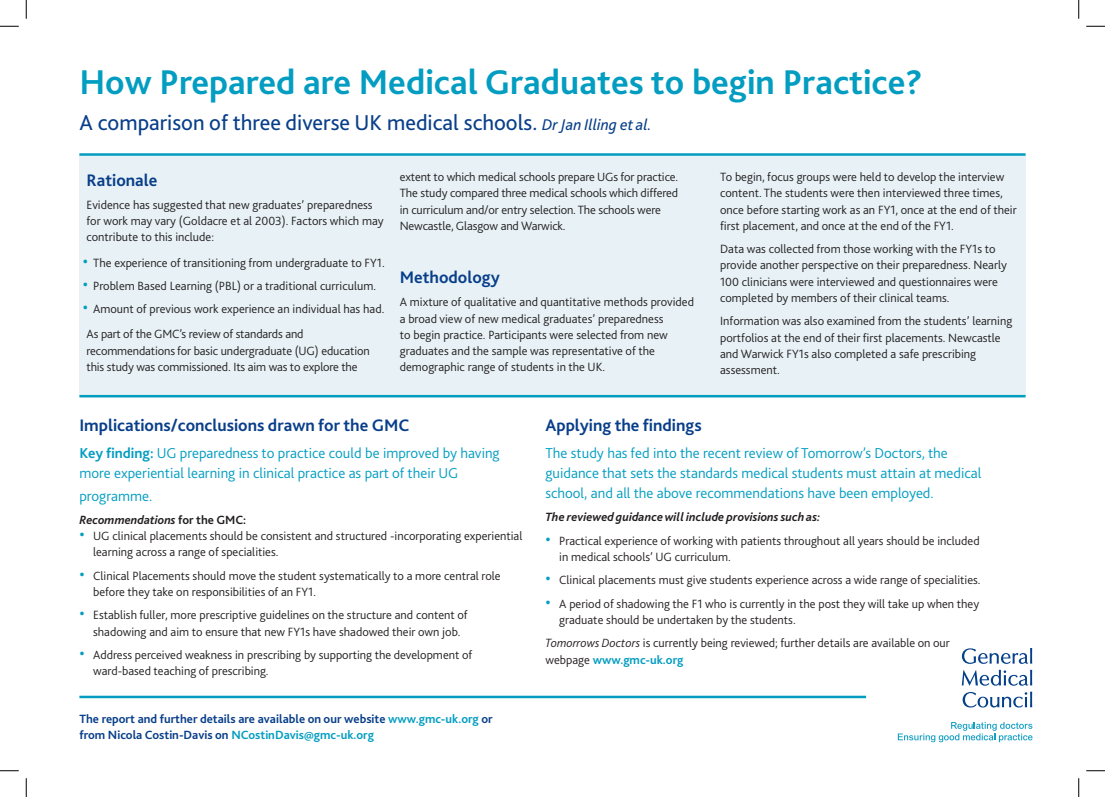
<style>
.page{position:relative;width:1105px;height:797px;background:#fff}
.page>*{position:absolute;margin:0;border:0;box-sizing:border-box;transform-origin:0 0}
.t1{font:700 36px "Bliss 2";color:#039dc1}
.t2{font:22.5px "Bliss 2";color:#083e89}
.t3{font:700 17.5px "Bliss 2";color:#083e89}
.t4{font:300 15px/20px "Bliss 2";color:#039dc1}
.t5{font:300 12.5px/16.2px "Bliss 2";color:#231f20}
.t6{font:700 12.5px/16.2px "Bliss 2";color:#083e89}
.t7{font:italic 700 12.5px "Bliss 2";color:#231f20}
.s1{font-style:italic;font-size:16.25px}
.s2{font-size:17.5px;color:#039dc1}
.s3{font-weight:700}
.s4{font-style:normal}
.s5{color:#039dc1}
.s6{font-style:italic}
.s7{font-weight:700;color:#039dc1}
</style>
<div class="page">
<div style="left:79px;top:155px;width:946px;height:241px;background:#e7f1f6"></div>
<svg style="left:898px;top:722px;width:134px;height:20px"></svg>
<svg style="left:962px;top:648px;width:70px;height:37px"></svg>
<svg style="left:963px;top:691px;width:69px;height:16px"></svg>
<hr style="left:79px;top:395px;width:946px;height:2px;background:#039dc1">
<hr style="left:79px;top:695px;width:787px;height:3px;background:#039dc1">
<hr style="left:79px;top:153px;width:946px;height:3px;background:#039dc1">
<svg style="left:0;top:25px;width:19px;height:2px"></svg>
<svg style="left:1086px;top:25px;width:19px;height:2px"></svg>
<svg style="left:0;top:770px;width:19px;height:1px"></svg>
<svg style="left:1086px;top:770px;width:19px;height:1px"></svg>
<svg style="left:25px;top:0;width:2px;height:19px"></svg>
<svg style="left:25px;top:778px;width:2px;height:19px"></svg>
<svg style="left:1078px;top:0;width:1px;height:19px"></svg>
<svg style="left:1078px;top:778px;width:1px;height:19px"></svg>
<h1 class="t1" style="left:79px;top:60px;width:845px">How Prepared are Medical Graduates to begin Practice?</h1>
<h2 class="t2" style="left:79px;top:109px;width:574px">A comparison of three diverse UK medical schools. <span class="s1">Dr Jan Illing et al.</span></h2>
<h3 class="t3" style="left:86px;top:169px;width:72px">Rationale</h3>
<p class="t5" style="left:86px;top:196px;width:299px">Evidence has suggested that new graduates’ preparedness for work may vary (Goldacre et al 2003). Factors which may contribute to this include:</p>
<p class="t5" style="left:83px;top:254px;width:303px"><span class="s2">•</span> The experience of transitioning from undergraduate to FY1.</p>
<p class="t5" style="left:83px;top:277px;width:295px"><span class="s2">•</span> Problem Based Learning (PBL) or a traditional curriculum.</p>
<p class="t5" style="left:83px;top:296px;width:303px;line-height:25.1px"><span class="s2">•</span> Amount of previous work experience an individual has had.<br>As part of the GMC’s review of standards and</p>
<p class="t5" style="left:86px;top:342px;width:285px">recommendations for basic undergraduate (UG) education this study was commissioned. Its aim was to explore the</p>
<p class="t5" style="left:720px;top:168px;width:298px">To begin, focus groups were held to develop the interview content. The students were then interviewed three times, once before starting work as an FY1, once at the end of their first placement, and once at the end of the FY1.</p>
<p class="t5" style="left:720px;top:241px;width:288px">Data was collected from those working with the FY1s to provide another perspective on their preparedness. Nearly 100 clinicians were interviewed and questionnaires were completed by members of their clinical teams.</p>
<p class="t5" style="left:720px;top:313px;width:294px">Information was also examined from the students’ learning portfolios at the end of their first placements. Newcastle and Warwick FY1s also completed a safe prescribing assessment.</p>
<p class="t5" style="left:400px;top:168px;width:280px">extent to which medical schools prepare UGs for practice.<br>The study compared three medical schools which differed in curriculum and/or entry selection. The schools were Newcastle, Glasgow and Warwick.</p>
<h3 class="t3" style="left:400px;top:266px;width:101px">Methodology</h3>
<p class="t5" style="left:400px;top:294px;width:296px">A mixture of qualitative and quantitative methods provided a broad view of new medical graduates’ preparedness<br>to begin practice. Participants were selected from new graduates and the sample was representative of the demographic range of students in the UK.</p>
<h3 class="t3" style="left:79px;top:414px;width:332px">Implications/conclusions drawn for the GMC</h3>
<p class="t4" style="left:79px;top:442px;width:422px"><span class="s3">Key finding:</span> UG preparedness to practice could be improved by having more experiential learning in clinical practice as part of their UG</p>
<p class="t4" style="left:79px;top:485px;width:74px">programme.</p>
<p class="t7" style="left:79px;top:512px;width:168px">Recommendations <span class="s4">for the GMC:</span></p>
<p class="t5" style="left:93px;top:527px;width:431px;text-indent:-14px"><span class="s2">•</span> UG clinical placements should be consistent and structured -incorporating experiential learning across a range of specialities.</p>
<p class="t5" style="left:93px;top:567px;width:409px;text-indent:-14px"><span class="s2">•</span> Clinical Placements should move the student systematically to a more central role before they take on responsibilities of an FY1.</p>
<p class="t5" style="left:79px;top:606px;width:390px;text-align:center"><span class="s2">•</span> Establish fuller, more prescriptive guidelines on the structure and content of shadowing and aim to ensure that new FY1s have shadowed their own job.</p>
<p class="t5" style="left:93px;top:646px;width:381px;text-indent:-14px"><span class="s2">•</span> Address perceived weakness in prescribing by supporting the development of ward-based teaching of prescribing.</p>
<p class="t6" style="left:79px;top:710px;width:415px">The report and further details are available on our website <span class="s5">www.gmc-uk.org</span> or from Nicola Costin-Davis on <span class="s5">NCostinDavis@gmc-uk.org</span></p>
<h3 class="t3" style="left:545px;top:414px;width:158px">Applying the findings</h3>
<p class="t4" style="left:545px;top:442px;width:437px">The study has fed into the recent review of Tomorrow’s Doctors, the guidance that sets the standards medical students must attain at medical school, and all the above recommendations have been employed.</p>
<p class="t7" style="left:545px;top:509px;width:276px">The reviewed guidance will include provisions such as:</p>
<p class="t5" style="left:559px;top:532px;width:422px;text-indent:-14px"><span class="s2">•</span> Practical experience of working with patients throughout all years should be included in medical schools’ UG curriculum.</p>
<p class="t5" style="left:545px;top:571px;width:437px"><span class="s2">•</span> Clinical placements must give students experience across a wide range of specialities.</p>
<p class="t5" style="left:559px;top:595px;width:421px;text-indent:-14px"><span class="s2">•</span> A period of shadowing the F1 who is currently in the post they will take up when they graduate should be undertaken by the students.</p>
<p class="t5" style="left:545px;top:634px;width:406px"><span class="s6">Tomorrows Doctors</span> is currently being reviewed; further details are available on our webpage <span class="s7">www.gmc-uk.org</span></p>
</div>
